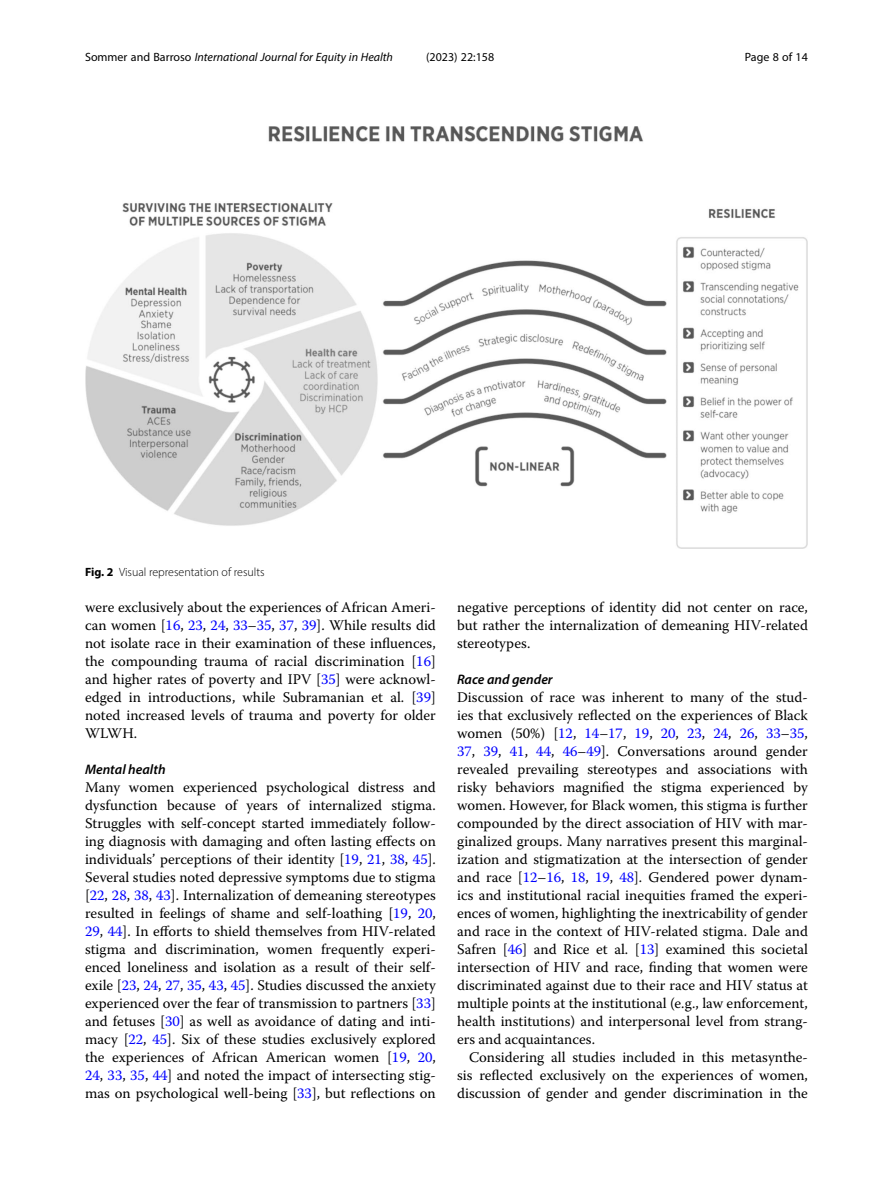
<style>
.page{position:relative;width:893px;height:1191px;background:#fff}
.page>*{position:absolute;margin:0;border:0;box-sizing:border-box;transform-origin:0 0}
.Body_Text{font:14.7px/18px "Warnock Pro";color:#000;text-align:justify}
.Body_Text_Indent{font:14.7px/18px "Warnock Pro";color:#000;text-align:justify}
.Head_3{font:italic 600 13.8px "Myriad Pro";color:#000}
.t1{font:italic 12px "Myriad Pro";color:#000}
.Figure_Caption{font:300 12px "Myriad Pro";color:#000}
.t2{font:12px "Myriad Pro";color:#000}
.s1{font-style:normal}
.s2{font-weight:700}
.s3{color:#00f}
</style>
<div class="page">
<img style="left:85px;top:126px;width:723px;height:423px">
<p class="t1" style="left:85px;top:50px;width:309px"><span class="s1">Sommer and Barroso</span> International Journal for Equity in Health</p>
<p class="t2" style="left:426px;top:50px;width:70px">(2023) 22:158</p>
<p class="t2" style="left:745px;top:50px;width:65px">Page 8 of 14</p>
<p class="Figure_Caption" style="left:85px;top:564px;width:181px"><span class="s2">Fig. 2</span> Visual representation of results</p>
<p class="Body_Text_Indent" style="left:85px;top:598px;width:352px">were exclusively about the experiences of African Ameri&shy;can women [<span class="s3">16</span>, <span class="s3">23</span>, <span class="s3">24</span>, <span class="s3">33</span>–<span class="s3">35</span>, <span class="s3">37</span>, <span class="s3">39</span>]. While results did not isolate race in their examination of these influences, the compounding trauma of racial discrimination [<span class="s3">16</span>] and higher rates of poverty and IPV [<span class="s3">35</span>] were acknowl&shy;edged in introductions, while Subramanian et al. [<span class="s3">39</span>] noted increased levels of trauma and poverty for older WLWH.</p>
<p class="Head_3" style="left:85px;top:761px;width:82px">Mental health</p>
<p class="Body_Text" style="left:85px;top:778px;width:352px">Many women experienced psychological distress and dysfunction because of years of internalized stigma.<br>Struggles with self-concept started immediately follow&shy;ing diagnosis with damaging and often lasting effects on individuals’ perceptions of their identity [<span class="s3">19</span>, <span class="s3">21</span>, <span class="s3">38</span>, <span class="s3">45</span>].<br>Several studies noted depressive symptoms due to stigma [<span class="s3">22</span>, <span class="s3">28</span>, <span class="s3">38</span>, <span class="s3">43</span>]. Internalization of demeaning stereotypes resulted in feelings of shame and self-loathing [<span class="s3">19</span>, <span class="s3">20</span>, <span class="s3">29</span>, <span class="s3">44</span>]. In efforts to shield themselves from HIV-related stigma and discrimination, women frequently experi&shy;enced loneliness and isolation as a result of their self&shy;exile [<span class="s3">23</span>, <span class="s3">24</span>, <span class="s3">27</span>, <span class="s3">35</span>, <span class="s3">43</span>, <span class="s3">45</span>]. Studies discussed the anxiety experienced over the fear of transmission to partners [<span class="s3">33</span>] and fetuses [<span class="s3">30</span>] as well as avoidance of dating and inti&shy;macy [<span class="s3">22</span>, <span class="s3">45</span>]. Six of these studies exclusively explored the experiences of African American women [<span class="s3">19</span>, <span class="s3">20</span>, <span class="s3">24</span>, <span class="s3">33</span>, <span class="s3">35</span>, <span class="s3">44</span>] and noted the impact of intersecting stig&shy;mas on psychological well-being [<span class="s3">33</span>], but reflections on</p>
<p class="Body_Text" style="left:457px;top:598px;width:352px">negative perceptions of identity did not center on race, but rather the internalization of demeaning HIV-related stereotypes.</p>
<p class="Head_3" style="left:457px;top:671px;width:97px">Race and gender</p>
<p class="Body_Text" style="left:457px;top:688px;width:352px">Discussion of race was inherent to many of the stud&shy;ies that exclusively reflected on the experiences of Black women (50%) [<span class="s3">12</span>, <span class="s3">14</span>–<span class="s3">17</span>, <span class="s3">19</span>, <span class="s3">20</span>, <span class="s3">23</span>, <span class="s3">24</span>, <span class="s3">26</span>, <span class="s3">33</span>–<span class="s3">35</span>, <span class="s3">37</span>, <span class="s3">39</span>, <span class="s3">41</span>, <span class="s3">44</span>, <span class="s3">46</span>–<span class="s3">49</span>]. Conversations around gender revealed prevailing stereotypes and associations with risky behaviors magnified the stigma experienced by women. However, for Black women, this stigma is further compounded by the direct association of HIV with mar&shy;ginalized groups. Many narratives present this marginal&shy;ization and stigmatization at the intersection of gender and race [<span class="s3">12</span>–<span class="s3">16</span>, <span class="s3">18</span>, <span class="s3">19</span>, <span class="s3">48</span>]. Gendered power dynam&shy;ics and institutional racial inequities framed the experi&shy;ences of women, highlighting the inextricability of gender and race in the context of HIV-related stigma. Dale and Safren [<span class="s3">46</span>] and Rice et al. [<span class="s3">13</span>] examined this societal intersection of HIV and race, finding that women were discriminated against due to their race and HIV status at multiple points at the institutional (e.g., law enforcement, health institutions) and interpersonal level from strang&shy;ers and acquaintances.</p>
<p class="Body_Text_Indent" style="left:457px;top:1048px;width:352px;text-indent:12px">Considering all studies included in this metasynthe&shy;sis reflected exclusively on the experiences of women, discussion of gender and gender discrimination in the</p>
</div>
